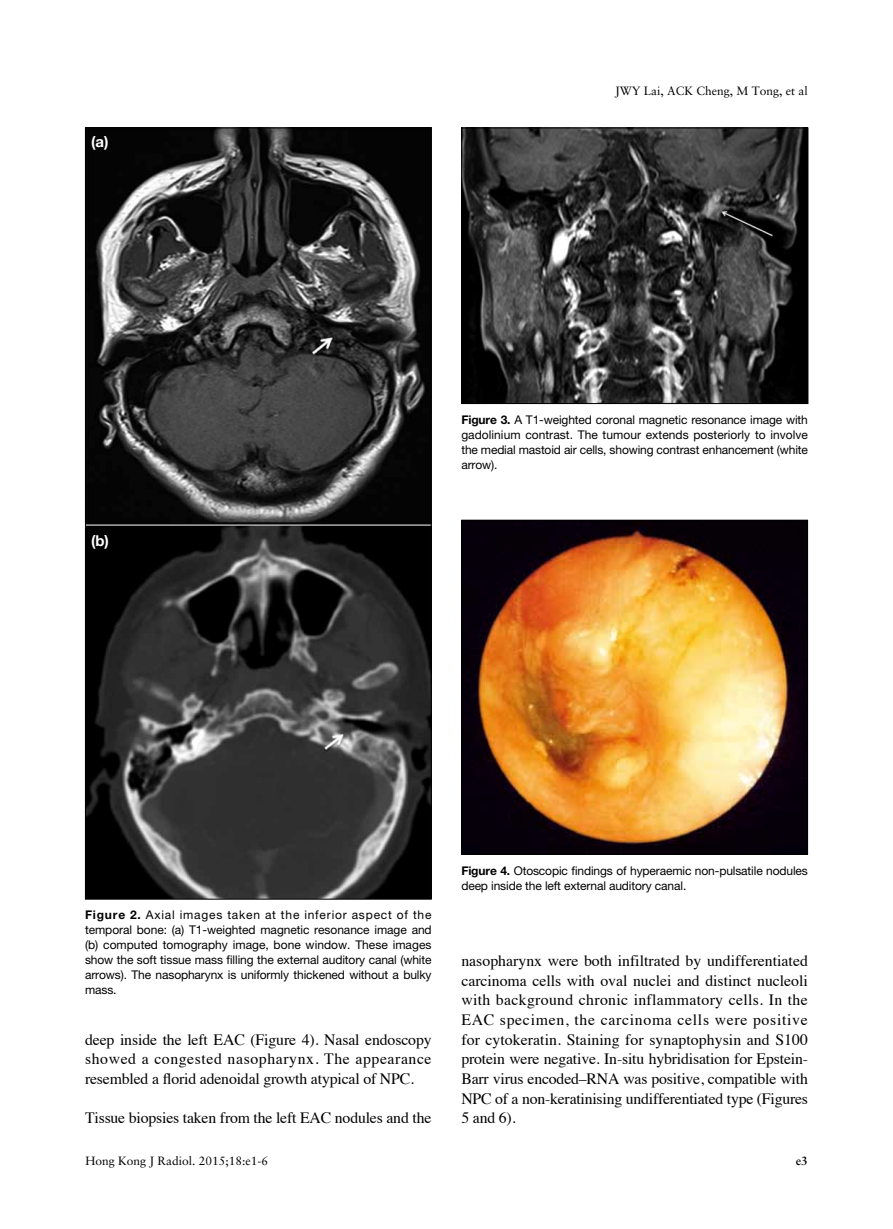
<style>
.page{position:relative;width:893px;height:1229px;background:#fff}
.page>*{position:absolute;margin:0;border:0;box-sizing:border-box;transform-origin:0 0}
.t1{font:15.75px/19.6px "Times";letter-spacing:-.01em;color:#000;text-align:justify}
.t2{font:700 15px "Helvetica Neue";color:#fff}
.t3{font:12px/15px "Helvetica Neue";letter-spacing:-.01em;color:#000;text-align:justify}
.t4{font:12px "Sabon";color:#000}
.t5{font:700 12px "Sabon";color:#000}
.s1{font-weight:700}
</style>
<div class="page">
<img style="left:87px;top:130px;width:343px;height:767px">
<hr style="left:85px;top:525px;width:347px;height:1px;background:#fff">
<img style="left:463px;top:130px;width:343px;height:272px">
<div style="left:461px;top:128px;width:347px;height:276px;border:1px solid #000"></div>
<img style="left:463px;top:522px;width:343px;height:331px">
<div style="left:461px;top:520px;width:347px;height:335px;border:1px solid #000"></div>
<p class="t2" style="left:91px;top:132px;width:19px">(a)</p>
<p class="t2" style="left:91px;top:531px;width:20px">(b)</p>
<p class="t4" style="left:615px;top:84px;width:194px">JWY Lai, ACK Cheng, M Tong, et al</p>
<p class="t3" style="left:461px;top:412px;width:348px"><span class="s1">Figure 3.</span> A T1-weighted coronal magnetic resonance image with gadolinium contrast. The tumour extends posteriorly to involve the medial mastoid air cells, showing contrast enhancement (white arrow).</p>
<p class="t3" style="left:85px;top:906px;width:348px"><span class="s1">Figure 2.</span> Axial images taken at the inferior aspect of the temporal bone: (a) T1-weighted magnetic resonance image and (b) computed tomography image, bone window. These images show the soft tissue mass filling the external auditory canal (white arrows). The nasopharynx is uniformly thickened without a bulky mass.</p>
<p class="t1" style="left:85px;top:1028px;width:348px">deep inside the left EAC (Figure 4). Nasal endoscopy showed a congested nasopharynx. The appearance resembled a florid adenoidal growth atypical of NPC.</p>
<p class="t1" style="left:85px;top:1107px;width:348px">Tissue biopsies taken from the left EAC nodules and the</p>
<p class="t3" style="left:461px;top:863px;width:348px"><span class="s1">Figure 4.</span> Otoscopic findings of hyperaemic non-pulsatile nodules deep inside the left external auditory canal.</p>
<p class="t1" style="left:461px;top:950px;width:348px">nasopharynx were both infiltrated by undifferentiated carcinoma cells with oval nuclei and distinct nucleoli with background chronic inflammatory cells. In the EAC specimen, the carcinoma cells were positive for cytokeratin. Staining for synaptophysin and S100 protein were negative. In-situ hybridisation for Epstein-Barr virus encoded–RNA was positive, compatible with NPC of a non-keratinising undifferentiated type (Figures 5 and 6).</p>
<p class="t4" style="left:85px;top:1153px;width:184px">Hong Kong J Radiol. 2015;18:e1-6</p>
<p class="t5" style="left:796px;top:1153px;width:13px">e3</p>
</div>
